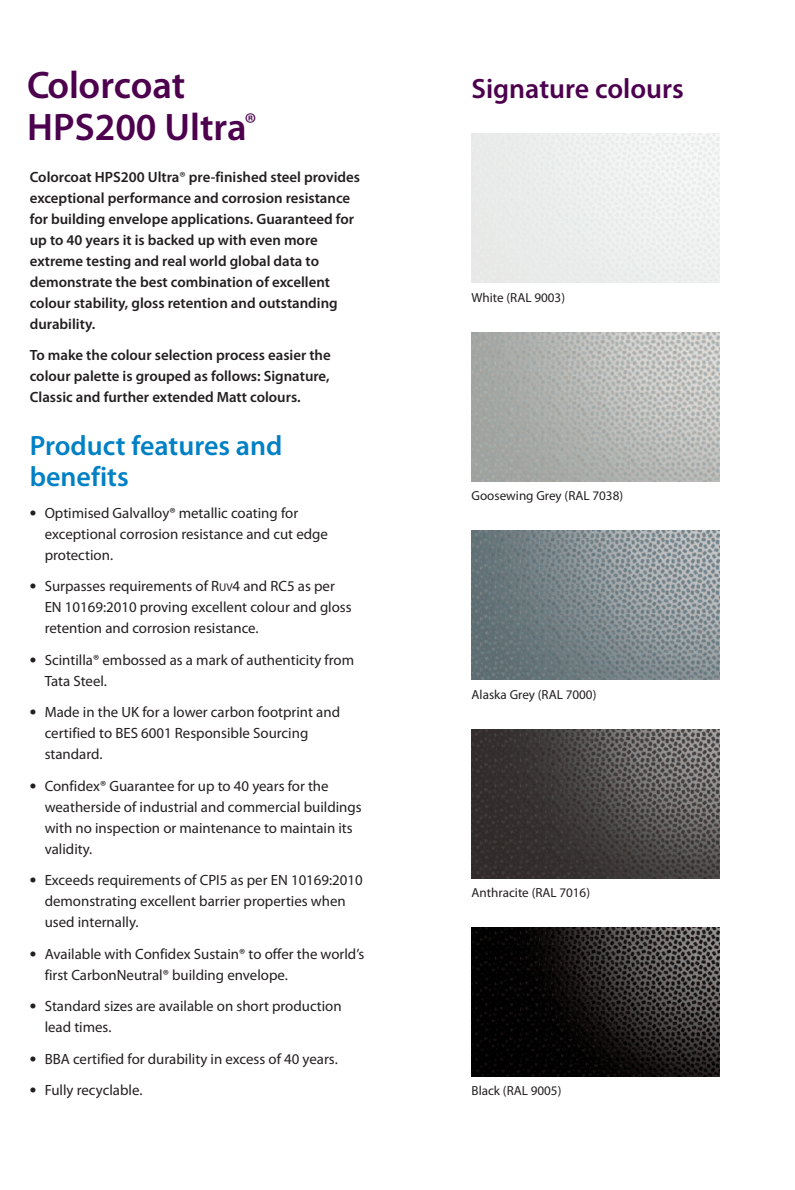
<style>
.page{position:relative;width:795px;height:1190px;background:#fff}
.page>*{position:absolute;margin:0;border:0;box-sizing:border-box;transform-origin:0 0}
.t1{font:600 38.5px "Myriad Pro";color:#4c004e}
.t2{font:600 28px/31.5px "Myriad Pro";color:#0080c5}
.t3{font:600 28px "Myriad Pro";color:#4c004e}
.t4{font:14.88px/21px "Myriad Pro";color:#231f20}
.t5{font:600 14.88px/21px "Myriad Pro";color:#231f20}
.t6{font:13.12px "Myriad Pro";color:#231f20}
.s1{font-weight:400}
.s2{font-weight:700;font-size:19.25px}
.s3{font-size:11.2px}
</style>
<div class="page">
<img style="left:471px;top:134px;width:248px;height:149px">
<img style="left:471px;top:332px;width:248px;height:149px">
<img style="left:471px;top:729px;width:248px;height:149px">
<img style="left:471px;top:928px;width:248px;height:148px">
<img style="left:471px;top:531px;width:248px;height:149px">
<h1 class="t1" style="left:27px;top:71px;width:159px">Colorcoat</h1>
<h2 class="t3" style="left:471px;top:78px;width:214px">Signature colours</h2>
<h1 class="t1" style="left:27px;top:113px;width:231px">HPS200 Ultra<sup>®</sup></h1>
<p class="t5" style="left:30px;top:168px;width:332px">Colorcoat HPS200 Ultra<span class="s1">®</span> pre-finished steel provides exceptional performance and corrosion resistance for building envelope applications. Guaranteed for up to 40 years it is backed up with even more extreme testing and real world global data to demonstrate the best combination of excellent colour stability, gloss retention and outstanding durability.</p>
<p class="t5" style="left:30px;top:346px;width:302px;text-align:justify">To make the colour selection process easier the colour palette is grouped as follows: Signature, Classic and further extended Matt colours.</p>
<h2 class="t2" style="left:30px;top:432px;width:254px">Product features and benefits</h2>
<p class="t4" style="left:45px;top:504px;width:285px;text-indent:-15px"><span class="s2">•</span> Optimised Galvalloy® metallic coating for exceptional corrosion resistance and cut edge protection.</p>
<p class="t4" style="left:45px;top:577px;width:308px;text-indent:-15px"><span class="s2">•</span> Surpasses requirements of R<span class="s3">UV</span>4 and RC5 as per<br>EN 10169:2010 proving excellent colour and gloss retention and corrosion resistance.</p>
<p class="t4" style="left:45px;top:651px;width:311px;text-indent:-15px"><span class="s2">•</span> Scintilla® embossed as a mark of authenticity from<br>Tata Steel.</p>
<p class="t4" style="left:45px;top:703px;width:297px;text-indent:-15px"><span class="s2">•</span> Made in the UK for a lower carbon footprint and certified to BES 6001 Responsible Sourcing standard.</p>
<p class="t4" style="left:45px;top:777px;width:318px;text-indent:-15px"><span class="s2">•</span> Confidex® Guarantee for up to 40 years for the weatherside of industrial and commercial buildings with no inspection or maintenance to maintain its validity.</p>
<p class="t4" style="left:45px;top:871px;width:319px;text-indent:-15px"><span class="s2">•</span> Exceeds requirements of CPI5 as per EN 10169:2010 demonstrating excellent barrier properties when used internally.</p>
<p class="t4" style="left:45px;top:945px;width:321px;text-indent:-15px"><span class="s2">•</span> Available with Confidex Sustain® to offer the world’s first CarbonNeutral® building envelope.</p>
<p class="t4" style="left:45px;top:997px;width:298px;text-indent:-15px"><span class="s2">•</span> Standard sizes are available on short production lead times.</p>
<p class="t4" style="left:30px;top:1050px;width:309px"><span class="s2">•</span> BBA certified for durability in excess of 40 years.</p>
<p class="t4" style="left:30px;top:1081px;width:114px"><span class="s2">•</span> Fully recyclable.</p>
<p class="t6" style="left:471px;top:293px;width:95px">White (RAL 9003)</p>
<p class="t6" style="left:471px;top:491px;width:153px">Goosewing Grey (RAL 7038)</p>
<p class="t6" style="left:471px;top:689px;width:126px">Alaska Grey (RAL 7000)</p>
<p class="t6" style="left:471px;top:888px;width:120px">Anthracite (RAL 7016)</p>
<p class="t6" style="left:471px;top:1086px;width:91px">Black (RAL 9005)</p>
</div>
